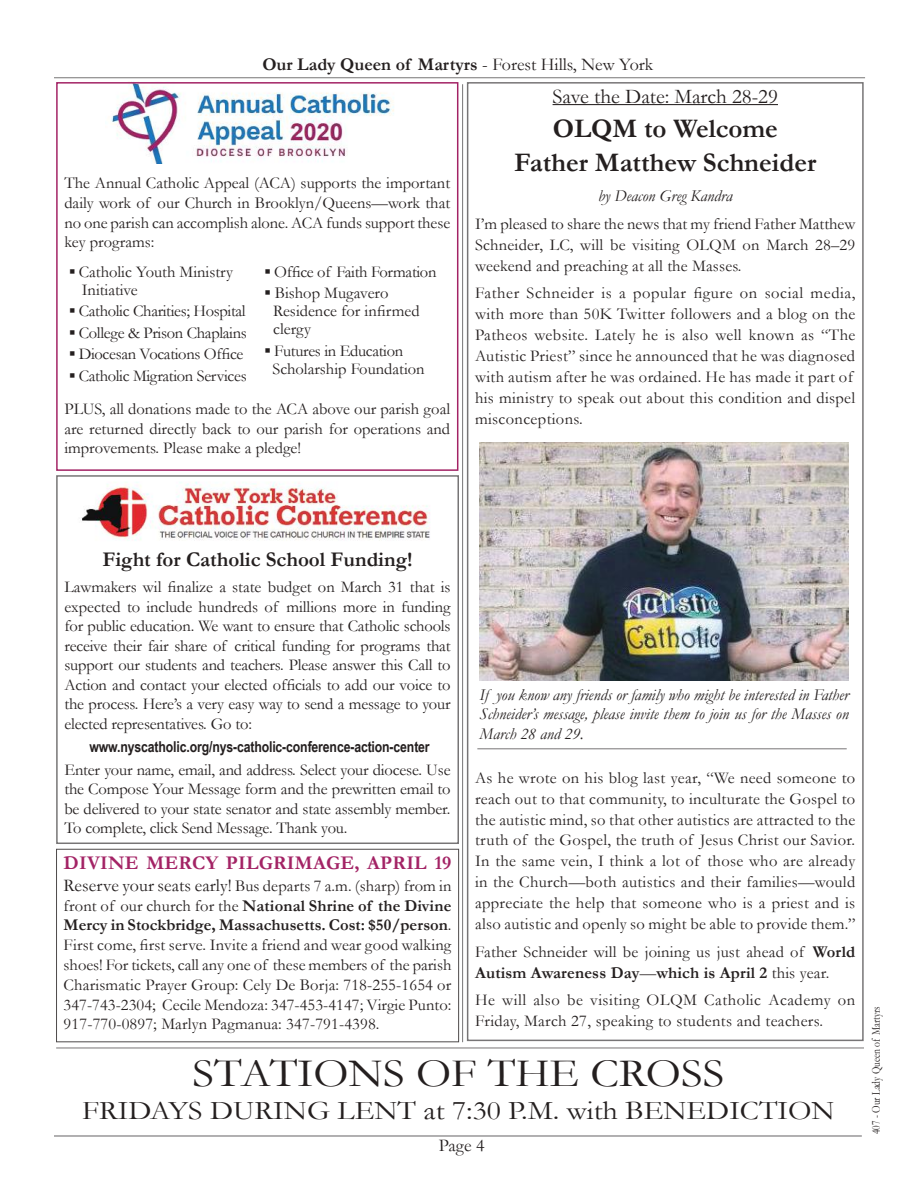
<style>
.page{position:relative;width:918px;height:1188px;background:#fff}
.page>*{position:absolute;margin:0;border:0;box-sizing:border-box;transform-origin:0 0}
.t1{font:40.5px "Garamond";color:#241f1f;scale:1.11 1}
.t2{font:27px "Garamond";color:#241f1f;scale:1.11 1}
.t3{font:700 27px/33.8px "Garamond";color:#241f1f;text-align:center}
.t4{font:700 21px "Garamond";color:#241f1f}
.t5{font:21px "Garamond";color:#241f1f}
.t6{font:700 19.5px "Garamond";letter-spacing:.01em;color:#a32365}
.t7{font:700 18px "Garamond";color:#241f1f}
.t8{font:18px "Garamond";color:#241f1f}
.t9{font:16.5px/20.9px "Garamond";letter-spacing:.01em;color:#241f1f;text-align:justify}
.t10{font:italic 16.5px/19.5px "Garamond";color:#241f1f;text-align:justify}
.t11{font:16.5px "Garamond";letter-spacing:-.02em;color:#241f1f}
.t12{font:700 15px "Arial Narrow";letter-spacing:-.01em;color:#241f1f}
.t13{font:12px "Garamond";color:#241f1f;scale:.8 1}
.s1{font-weight:400}
.s2{font-weight:700}
.s3{font-size:18px}
</style>
<div class="page">
<div style="left:56px;top:849px;width:403px;height:193px;border:1px solid #4e4a4b"></div>
<hr style="left:553px;top:104px;width:225px;height:1px;background:#241f1f">
<div style="left:467px;top:82px;width:397px;height:959px;border:2px solid #777576"></div>
<hr style="left:54px;top:1136px;width:808px;height:1px;background:#656365">
<hr style="left:56px;top:1048px;width:808px;height:1px;background:#777576">
<img style="left:82px;top:481px;width:348px;height:60px">
<div style="left:56px;top:475px;width:403px;height:369px;border:2px solid #777576"></div>
<img style="left:111px;top:85px;width:283px;height:79px">
<div style="left:56px;top:82px;width:402px;height:389px;border:2px solid #a32365"></div>
<hr style="left:462px;top:84px;width:1px;height:958px;background:#777576">
<img style="left:480px;top:443px;width:369px;height:237px">
<hr style="left:477px;top:748px;width:370px;height:1px;background:#777576">
<hr style="left:54px;top:77px;width:811px;height:1px;background:#777576">
<p class="t7" style="left:262px;top:52px;width:393px">Our Lady Queen of Martyrs <span class="s1">- Forest Hills, New York</span></p>
<p class="t9" style="left:64px;top:172px;width:387px;line-height:19.8px">The Annual Catholic Appeal (ACA) supports the important daily work of our Church in Brooklyn/Queens—work that no one parish can accomplish alone. ACA funds support these key programs:</p>
<p class="t9" style="left:82px;top:262px;width:153px;line-height:18px;text-indent:-12px">▪ Catholic Youth Ministry<br>Initiative</p>
<p class="t11" style="left:69px;top:300px;width:178px">▪ Catholic Charities; Hospital</p>
<p class="t11" style="left:69px;top:321px;width:179px">▪ College &amp; Prison Chaplains</p>
<p class="t11" style="left:69px;top:343px;width:176px">▪ Diocesan Vocations Office</p>
<p class="t11" style="left:69px;top:365px;width:179px">▪ Catholic Migration Services</p>
<p class="t11" style="left:265px;top:260px;width:173px">▪ Office of Faith Formation</p>
<p class="t9" style="left:273px;top:284px;width:148px;line-height:18px;text-align:left;text-indent:-8px">▪ Bishop Mugavero<br>Residence for infirmed clergy</p>
<p class="t9" style="left:273px;top:341px;width:154px;line-height:18px;text-indent:-8px">▪ Futures in Education<br>Scholarship Foundation</p>
<p class="t9" style="left:64px;top:398px;width:387px;line-height:19.8px">PLUS, all donations made to the ACA above our parish goal are returned directly back to our parish for operations and improvements. Please make a pledge!</p>
<p class="t5" style="left:553px;top:82px;width:227px">Save the Date: March 28-29</p>
<h2 class="t3" style="left:514px;top:112px;width:303px">OLQM to Welcome<br>Father Matthew Schneider</h2>
<p class="t10" style="left:598px;top:186px;width:136px">by Deacon Greg Kandra</p>
<p class="t9" style="left:475px;top:213px;width:382px">I’m pleased to share the news that my friend Father Matthew Schneider, LC, will be visiting OLQM on March 28–29 weekend and preaching at all the Masses.</p>
<p class="t9" style="left:475px;top:282px;width:382px;text-align:left">Father Schneider is a popular figure on social media, with more than 50K Twitter followers and a blog on the Patheos website. Lately he is also well known as “The Autistic Priest” since he announced that he was diagnosed with autism after he was ordained. He has made it part of his ministry to speak out about this condition and dispel misconceptions.</p>
<p class="t4" style="left:102px;top:545px;width:312px">Fight for Catholic School Funding!</p>
<p class="t9" style="left:64px;top:577px;width:388px;line-height:19.5px">Lawmakers wil finalize a state budget on March 31 that is expected to include hundreds of millions more in funding for public education. We want to ensure that Catholic schools receive their fair share of critical funding for programs that support our students and teachers. Please answer this Call to Action and contact your elected officials to add our voice to the process. Here’s a very easy way to send a message to your elected representatives. Go to:</p>
<p class="t12" style="left:89px;top:735px;width:342px">www.nyscatholic.org/nys-catholic-conference-action-center</p>
<p class="t9" style="left:64px;top:760px;width:388px;line-height:19.5px">Enter your name, email, and address. Select your diocese. Use the Compose Your Message form and the prewritten email to be delivered to your state senator and state assembly member.<br>To complete, click Send Message. Thank you.</p>
<p class="t10" style="left:480px;top:684px;width:371px">If you know any friends or family who might be interested in Father Schneider’s message, please invite them to join us for the Masses on March 28 and 29.</p>
<p class="t9" style="left:475px;top:767px;width:382px">As he wrote on his blog last year, “We need someone to reach out to that community, to inculturate the Gospel to the autistic mind, so that other autistics are attracted to the truth of the Gospel, the truth of Jesus Christ our Savior.<br>In the same vein, I think a lot of those who are already in the Church—both autistics and their families—would appreciate the help that someone who is a priest and is also autistic and openly so might be able to provide them.”</p>
<p class="t9" style="left:475px;top:941px;width:382px">Father Schneider will be joining us just ahead of <span class="s2">World<br>Autism Awareness Day</span>—<span class="s2">which is April 2</span> this year.</p>
<p class="t9" style="left:475px;top:989px;width:382px">He will also be visiting OLQM Catholic Academy on<br>Friday, March 27, speaking to students and teachers.</p>
<h1 class="t1" style="left:193px;top:1046px;width:480px">STATIONS OF THE CROSS</h1>
<h2 class="t2" style="left:82px;top:1092px;width:679px">FRIDAYS DURING LENT at 7:30 P.M. with BENEDICTION</h2>
<p class="t6" style="left:64px;top:850px;width:389px">DIVINE MERCY PILGRIMAGE, APRIL 19</p>
<p class="t9" style="left:64px;top:875px;width:389px;line-height:19.8px"><span class="s3">Reserve your seats early!</span> Bus departs 7 a.m. (sharp) from in front of our church for the <span class="s2">National Shrine of the Divine Mercy in Stockbridge, Massachusetts. Cost: $50/person</span>.<br>First come, first serve. Invite a friend and wear good walking shoes! For tickets, call any one of these members of the parish Charismatic Prayer Group: Cely De Borja: 718-255-1654 or 347-743-2304; Cecile Mendoza: 347-453-4147; Virgie Punto:<br>917-770-0897; Marlyn Pagmanua: 347-791-4398.</p>
<p class="t8" style="left:439px;top:1133px;width:47px">Page 4</p>
<p class="t13" style="left:868px;top:1134px;width:161px;rotate:-90deg">407 - Our Lady Queen of Martyrs</p>
</div>
